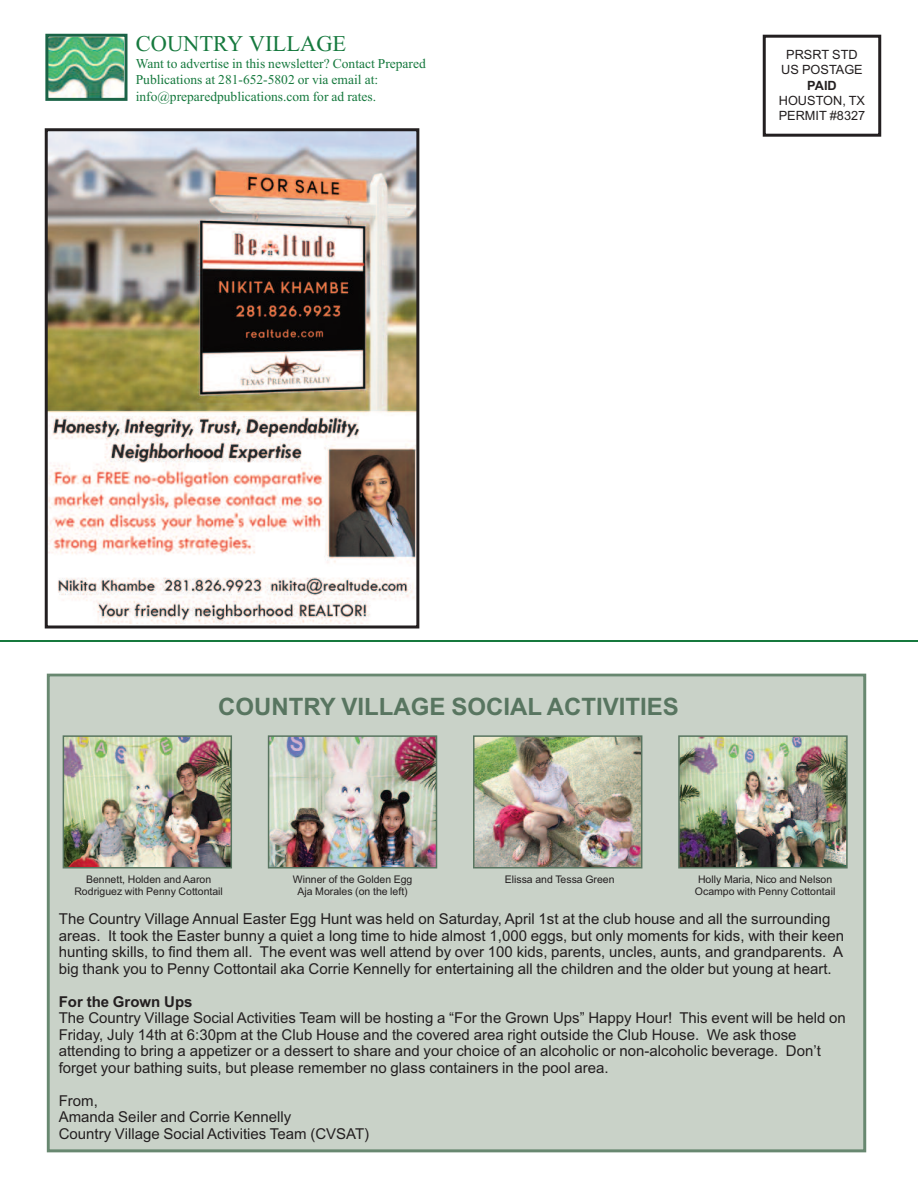
<style>
.page{position:relative;width:918px;height:1188px;background:#fff}
.page>*{position:absolute;margin:0;border:0;box-sizing:border-box;transform-origin:0 0}
.t1{font:700 24px "Arial";color:#587560}
.t2{font:22.5px "Times New Roman";color:#16793e}
.t3{font:15px/16.5px "Arial";color:#231f20}
.t4{font:700 15px "Arial";color:#231f20}
.t5{font:13.5px/16.5px "Times New Roman";color:#16793e}
.t6{font:12.75px/15.3px "Arial";color:#231f20;text-align:center}
.t7{font:700 12.75px "Arial";color:#231f20}
.t8{font:10.5px/12.6px "Arial";color:#231f20}
</style>
<div class="page">
<div style="left:763px;top:35px;width:118px;height:102px;border:3px solid #231f20"></div>
<hr style="left:0;top:640px;width:918px;height:2px;background:#16793e">
<img style="left:49px;top:38px;width:75px;height:59px">
<div style="left:45px;top:34px;width:83px;height:67px;border:3px solid #1a6346"></div>
<img style="left:49px;top:132px;width:366px;height:491px">
<div style="left:45px;top:128px;width:374px;height:500px;border:3px solid #231f20"></div>
<div style="left:50px;top:677px;width:813px;height:472px;background:#c9d2c8"></div>
<div style="left:47px;top:674px;width:819px;height:478px;border:3px solid #688870"></div>
<img style="left:66px;top:738px;width:163px;height:127px">
<div style="left:63px;top:735px;width:169px;height:133px;border:2px solid #587560"></div>
<img style="left:271px;top:738px;width:163px;height:127px">
<div style="left:268px;top:735px;width:169px;height:133px;border:2px solid #587560"></div>
<img style="left:476px;top:738px;width:163px;height:127px">
<div style="left:473px;top:735px;width:169px;height:133px;border:2px solid #587560"></div>
<img style="left:681px;top:738px;width:164px;height:127px">
<div style="left:678px;top:735px;width:170px;height:133px;border:2px solid #587560"></div>
<h2 class="t2" style="left:136px;top:30px;width:212px">COUNTRY VILLAGE</h2>
<p class="t5" style="left:136px;top:55px;width:292px">Want to advertise in this newsletter? Contact Prepared<br>Publications at 281-652-5802 or via email at: info@preparedpublications.com for ad rates.</p>
<p class="t6" style="left:781px;top:47px;width:83px">PRSRT STD<br>US POSTAGE</p>
<p class="t7" style="left:807px;top:78px;width:31px">PAID</p>
<p class="t6" style="left:779px;top:93px;width:88px;text-align:left">HOUSTON, TX<br>PERMIT #8327</p>
<h1 class="t1" style="left:218px;top:693px;width:462px">COUNTRY VILLAGE SOCIAL ACTIVITIES</h1>
<p class="t8" style="left:74px;top:873px;width:150px;text-align:center">Bennett, Holden and Aaron<br>Rodriguez with Penny Cottontail</p>
<p class="t8" style="left:293px;top:873px;width:121px">Winner of the Golden Egg</p>
<p class="t8" style="left:505px;top:873px;width:111px">Elissa and Tessa Green</p>
<p class="t8" style="left:298px;top:885px;width:112px">Aja Morales (on the left)</p>
<p class="t8" style="left:695px;top:873px;width:142px">Holly Maria, Nico and Nelson<br>Ocampo with Penny Cottontail</p>
<p class="t3" style="left:59px;top:911px;width:787px">The Country Village Annual Easter Egg Hunt was held on Saturday, April 1st at the club house and all the surrounding areas. It took the Easter bunny a quiet a long time to hide almost 1,000 eggs, but only moments for kids, with their keen hunting skills, to find them all. The event was well attend by over 100 kids, parents, uncles, aunts, and grandparents. A big thank you to Penny Cottontail aka Corrie Kennelly for entertaining all the children and the older but young at heart.</p>
<p class="t4" style="left:59px;top:993px;width:135px">For the Grown Ups</p>
<p class="t3" style="left:59px;top:1010px;width:789px">The Country Village Social Activities Team will be hosting a “For the Grown Ups” Happy Hour! This event will be held on Friday, July 14th at 6:30pm at the Club House and the covered area right outside the Club House. We ask those attending to bring a appetizer or a dessert to share and your choice of an alcoholic or non-alcoholic beverage. Don’t forget your bathing suits, but please remember no glass containers in the pool area.</p>
<p class="t3" style="left:59px;top:1092px;width:312px">From,<br>Amanda Seiler and Corrie Kennelly<br>Country Village Social Activities Team (CVSAT)</p>
</div>
